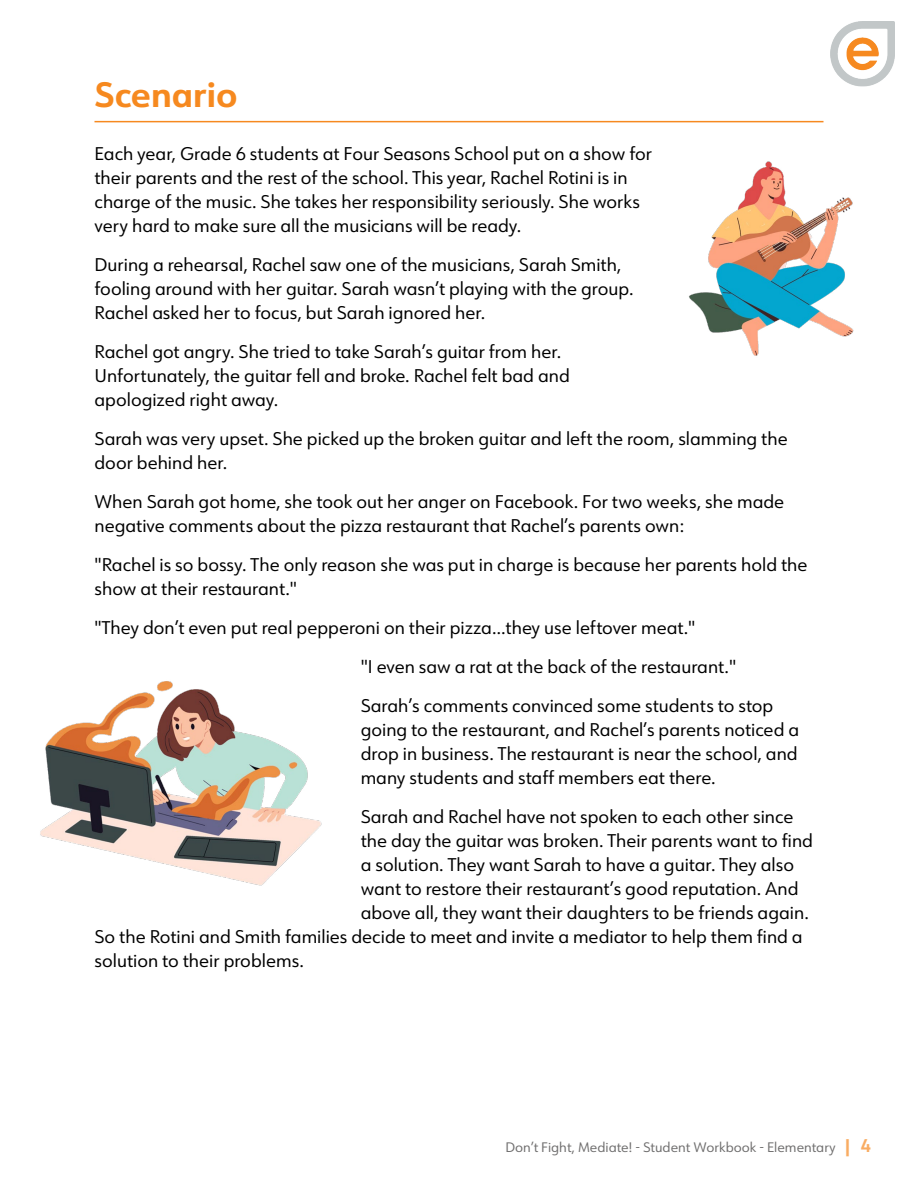
<style>
.page{position:relative;width:918px;height:1188px;background:#fff}
.page>*{position:absolute;margin:0;border:0;box-sizing:border-box;transform-origin:0 0}
.t1{font:700 34.5px "URW Form";color:#f6891f}
.t2{font:18px/24px "URW Form";color:#000}
.t3{font:13.5px "URW Form";color:#706f6f}
.s1{font-weight:700;font-size:18px;color:#f9ac62}
</style>
<div class="page">
<img style="left:830px;top:22px;width:65px;height:64px">
<hr style="left:94px;top:121px;width:730px;height:1px;background:#f6891f">
<img style="left:689px;top:161px;width:165px;height:195px">
<img style="left:40px;top:681px;width:282px;height:205px">
<h1 class="t1" style="left:94px;top:71px;width:145px">Scenario</h1>
<p class="t2" style="left:94px;top:141px;width:559px">Each year, Grade 6 students at Four Seasons School put on a show for their parents and the rest of the school. This year, Rachel Rotini is in charge of the music. She takes her responsibility seriously. She works very hard to make sure all the musicians will be ready.</p>
<p class="t2" style="left:94px;top:252px;width:541px">During a rehearsal, Rachel saw one of the musicians, Sarah Smith, fooling around with her guitar. Sarah wasn’t playing with the group.<br>Rachel asked her to focus, but Sarah ignored her.</p>
<p class="t2" style="left:94px;top:339px;width:477px">Rachel got angry. She tried to take Sarah’s guitar from her.<br>Unfortunately, the guitar fell and broke. Rachel felt bad and apologized right away.</p>
<p class="t2" style="left:94px;top:426px;width:695px">Sarah was very upset. She picked up the broken guitar and left the room, slamming the door behind her.</p>
<p class="t2" style="left:94px;top:489px;width:691px">When Sarah got home, she took out her anger on Facebook. For two weeks, she made negative comments about the pizza restaurant that Rachel’s parents own:</p>
<p class="t2" style="left:94px;top:552px;width:715px">"Rachel is so bossy. The only reason she was put in charge is because her parents hold the show at their restaurant."</p>
<p class="t2" style="left:361px;top:607px;width:414px;line-height:39px;text-indent:-266px">"They don’t even put real pepperoni on their pizza…they use leftover meat."<br>"I even saw a rat at the back of the restaurant."<br>Sarah’s comments convinced some students to stop</p>
<p class="t2" style="left:361px;top:717px;width:440px;text-align:justify">going to the restaurant, and Rachel’s parents noticed a drop in business. The restaurant is near the school, and many students and staff members eat there.</p>
<p class="t2" style="left:361px;top:804px;width:434px">Sarah and Rachel have not spoken to each other since</p>
<p class="t2" style="left:361px;top:828px;width:454px">the day the guitar was broken. Their parents want to find</p>
<p class="t2" style="left:361px;top:852px;width:435px">a solution. They want Sarah to have a guitar. They also</p>
<p class="t2" style="left:361px;top:876px;width:439px">want to restore their restaurant’s good reputation. And</p>
<p class="t2" style="left:361px;top:900px;width:450px">above all, they want their daughters to be friends again.</p>
<p class="t2" style="left:94px;top:924px;width:710px">So the Rotini and Smith families decide to meet and invite a mediator to help them find a</p>
<p class="t2" style="left:94px;top:948px;width:211px">solution to their problems.</p>
<p class="t3" style="left:505px;top:1138px;width:367px">Don’t Fight, Mediate! - Student Workbook - Elementary <span class="s1">| 4</span></p>
</div>
